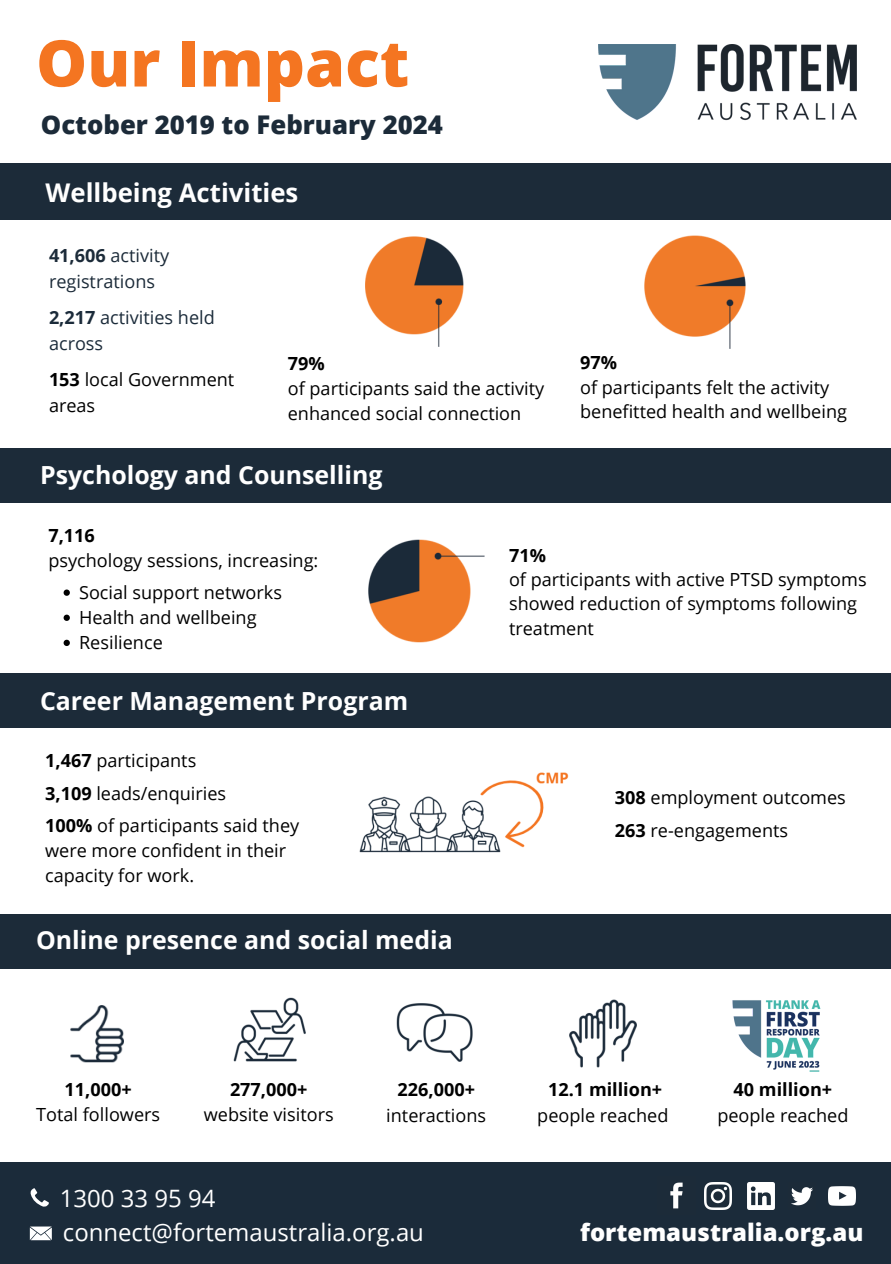
<style>
.page{position:relative;width:891px;height:1264px;background:#fff}
.page>*{position:absolute;margin:0;border:0;box-sizing:border-box;transform-origin:0 0}
.t1{font:800 64.28px "Open Sans";color:#f47521}
.t2{font:800 25.72px "Open Sans";color:#1c2b39}
.t3{font:700 25.72px "Open Sans";color:#fff}
.t4{font:700 24.9px "Open Sans";color:#fff}
.t5{font:23.92px "Open Sans";color:#fff}
.t6{font:800 23.92px "Open Sans";color:#fff}
.t7{font:18.08px/24.4px "Open Sans";color:#000}
.t8{font:700 18.08px "Open Sans";color:#000}
.t9{font:18.08px/25.3px "Open Sans";color:#1c2b39}
.t10{font:18.08px/25.3px "Open Sans";color:#1b2b3a}
.s1{font-weight:700}
</style>
<div class="page">
<div style="left:0;top:1161px;width:891px;height:102px;background:#1b2b3a"></div>
<img style="left:829px;top:1186px;width:27px;height:20px">
<img style="left:704px;top:1182px;width:27px;height:27px">
<img style="left:748px;top:1182px;width:27px;height:27px">
<img style="left:791px;top:1187px;width:22px;height:19px">
<img style="left:670px;top:1182px;width:13px;height:27px">
<img style="left:599px;top:44px;width:257px;height:77px">
<img style="left:644px;top:235px;width:102px;height:114px">
<img style="left:365px;top:236px;width:99px;height:111px">
<div style="left:0;top:163px;width:891px;height:57px;background:#1c2b39"></div>
<img style="left:368px;top:539px;width:117px;height:104px">
<div style="left:0;top:448px;width:891px;height:55px;background:#1c2b39"></div>
<div style="left:0;top:673px;width:891px;height:55px;background:#1c2b39"></div>
<img style="left:359px;top:772px;width:210px;height:81px">
<svg style="left:31px;top:1188px;width:18px;height:18px"></svg>
<svg style="left:30px;top:1226px;width:22px;height:14px"></svg>
<div style="left:0;top:914px;width:891px;height:55px;background:#1c2b39"></div>
<img style="left:569px;top:999px;width:68px;height:69px">
<img style="left:396px;top:1003px;width:77px;height:59px">
<img style="left:233px;top:997px;width:73px;height:65px">
<img style="left:70px;top:1005px;width:54px;height:58px">
<img style="left:732px;top:1000px;width:89px;height:72px">
<svg style="left:64px;top:589px;width:6px;height:7px"></svg>
<svg style="left:64px;top:614px;width:6px;height:7px"></svg>
<svg style="left:64px;top:639px;width:6px;height:7px"></svg>
<p class="t1" style="left:36px;top:18px;width:375px">Our Impact</p>
<p class="t2" style="left:41px;top:106px;width:404px">October 2019 to February 2024</p>
<p class="t3" style="left:46px;top:174px;width:254px">Wellbeing Activities</p>
<p class="t9" style="left:49px;top:243px;width:122px"><span class="s1">41,606</span> activity registrations</p>
<h2 class="t10" style="left:49px;top:304px;width:167px"><span class="s1">2,217</span> activities held across</h2>
<p class="t7" style="left:49px;top:366px;width:187px;line-height:25.3px"><span class="s1">153</span> local Government areas</p>
<p class="t8" style="left:288px;top:350px;width:38px">79%</p>
<p class="t7" style="left:288px;top:375px;width:258px;line-height:25px">of participants said the activity enhanced social connection</p>
<p class="t4" style="left:40px;top:458px;width:344px">Psychology and Counselling</p>
<p class="t8" style="left:580px;top:350px;width:38px">97%</p>
<p class="t7" style="left:580px;top:374px;width:268px">of participants felt the activity benefitted health and wellbeing</p>
<p class="t8" style="left:48px;top:522px;width:48px">7,116</p>
<p class="t7" style="left:48px;top:547px;width:272px">psychology sessions, increasing:</p>
<h2 class="t7" style="left:79px;top:579px;width:204px">Social support networks</h2>
<p class="t7" style="left:79px;top:605px;width:179px">Health and wellbeing</p>
<p class="t7" style="left:79px;top:630px;width:85px">Resilience</p>
<p class="t4" style="left:40px;top:683px;width:370px">Career Management Program</p>
<p class="t7" style="left:45px;top:748px;width:153px"><span class="s1">1,467</span> participants</p>
<p class="t7" style="left:45px;top:780px;width:183px"><span class="s1">3,109</span> leads/enquiries</p>
<p class="t7" style="left:45px;top:812px;width:256px;line-height:25px"><span class="s1">100%</span> of participants said they were more confident in their capacity for work.</p>
<p class="t4" style="left:36px;top:922px;width:418px">Online presence and social media</p>
<p class="t8" style="left:509px;top:542px;width:38px">71%</p>
<p class="t7" style="left:509px;top:566px;width:359px">of participants with active PTSD symptoms showed reduction of symptoms following treatment</p>
<p class="t7" style="left:615px;top:785px;width:233px"><span class="s1">308</span> employment outcomes</p>
<p class="t7" style="left:615px;top:817px;width:175px"><span class="s1">263</span> re-engagements</p>
<p class="t8" style="left:65px;top:1076px;width:69px">11,000+</p>
<p class="t7" style="left:36px;top:1101px;width:126px">Total followers</p>
<h3 class="t8" style="left:230px;top:1076px;width:79px">277,000+</h3>
<p class="t7" style="left:204px;top:1101px;width:131px">website visitors</p>
<p class="t5" style="left:60px;top:1180px;width:157px">1300 33 95 94</p>
<p class="t8" style="left:397px;top:1077px;width:79px">226,000+</p>
<p class="t7" style="left:386px;top:1102px;width:101px">interactions</p>
<p class="t5" style="left:63px;top:1215px;width:363px">connect@fortemaustralia.org.au</p>
<p class="t8" style="left:548px;top:1077px;width:116px">12.1 million+</p>
<p class="t7" style="left:537px;top:1102px;width:133px">people reached</p>
<h3 class="t8" style="left:734px;top:1077px;width:100px">40 million+</h3>
<h2 class="t7" style="left:717px;top:1102px;width:133px">people reached</h2>
<p class="t6" style="left:580px;top:1215px;width:285px">fortemaustralia.org.au</p>
</div>
